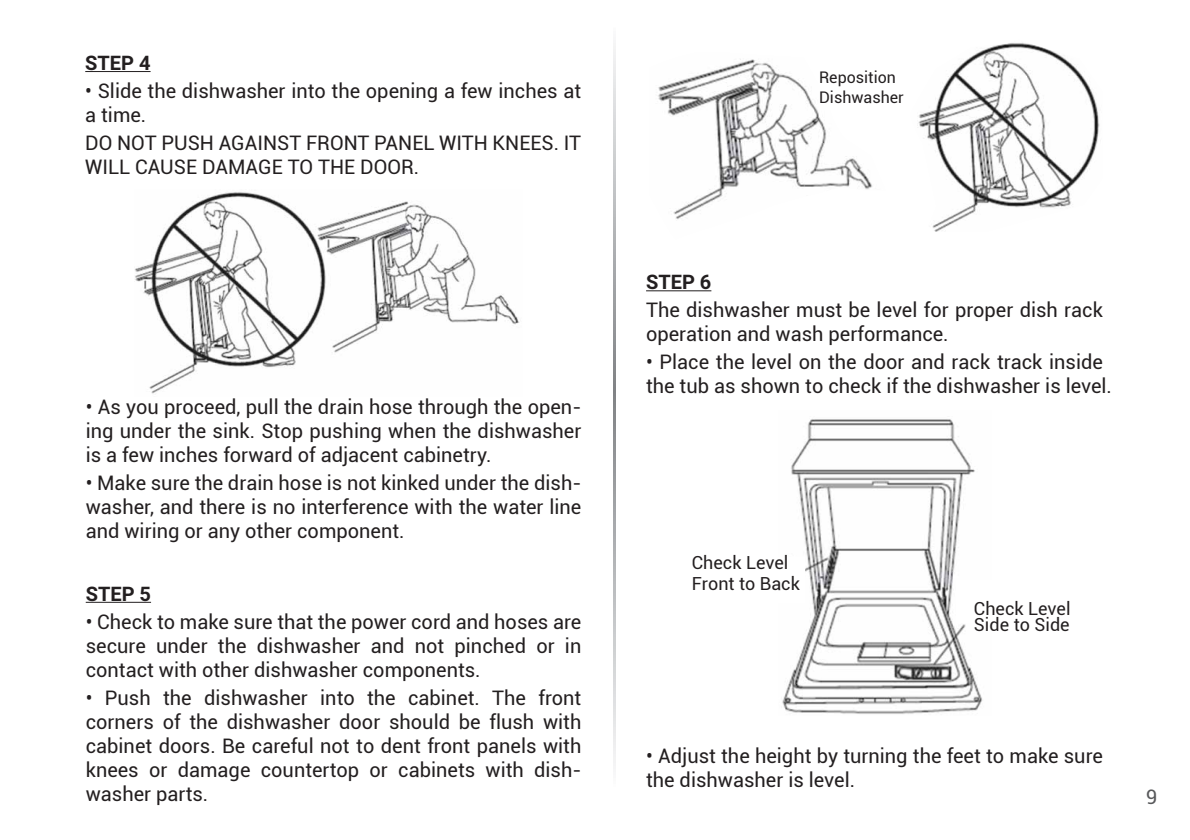
<style>
.page{position:relative;width:1190px;height:840px;background:#fff}
.page>*{position:absolute;margin:0;border:0;box-sizing:border-box;transform-origin:0 0}
.t1{font:20px/24px "Roboto";color:#231f20}
.t2{font:700 20px "Roboto";color:#231f20}
.t3{font:20px "Roboto";color:#58595b}
.t4{font:18px/21.6px "Roboto";color:#231f20}
.t5{font:16px/19.2px "Roboto";color:#231f20}
</style>
<div class="page">
<hr style="left:85px;top:71px;width:65px;height:1px;background:#231f20">
<hr style="left:86px;top:601px;width:65px;height:1px;background:#231f20">
<hr style="left:646px;top:290px;width:65px;height:1px;background:#231f20">
<img style="left:135px;top:192px;width:385px;height:202px">
<img style="left:782px;top:419px;width:201px;height:295px">
<img style="left:658px;top:59px;width:214px;height:160px">
<img style="left:918px;top:42px;width:182px;height:190px">
<svg style="left:613px;top:46px;width:2px;height:720px"></svg>
<p class="t2" style="left:85px;top:49px;width:67px">STEP 4</p>
<p class="t1" style="left:85px;top:78px;width:497px">• Slide the dishwasher into the opening a few inches at a time.</p>
<p class="t1" style="left:85px;top:130px;width:497px">DO NOT PUSH AGAINST FRONT PANEL WITH KNEES. IT<br>WILL CAUSE DAMAGE TO THE DOOR.</p>
<p class="t1" style="left:86px;top:394px;width:497px;text-align:justify">• As you proceed, pull the drain hose through the open&shy;ing under the sink. Stop pushing when the dishwasher is a few inches forward of adjacent cabinetry.</p>
<p class="t1" style="left:86px;top:470px;width:497px;text-align:justify">• Make sure the drain hose is not kinked under the dish&shy;washer, and there is no interference with the water line and wiring or any other component.</p>
<p class="t2" style="left:86px;top:579px;width:67px">STEP 5</p>
<p class="t1" style="left:86px;top:608px;width:497px;text-align:justify">• Check to make sure that the power cord and hoses are secure under the dishwasher and not pinched or in contact with other dishwasher components.</p>
<p class="t1" style="left:86px;top:684px;width:497px;text-align:justify">• Push the dishwasher into the cabinet. The front corners of the dishwasher door should be flush with cabinet doors. Be careful not to dent front panels with knees or damage countertop or cabinets with dish&shy;washer parts.</p>
<p class="t5" style="left:818px;top:67px;width:86px">Reposition<br>Dishwasher</p>
<p class="t2" style="left:646px;top:268px;width:67px">STEP 6</p>
<p class="t1" style="left:646px;top:297px;width:458px">The dishwasher must be level for proper dish rack operation and wash performance.</p>
<p class="t1" style="left:646px;top:349px;width:467px">• Place the level on the door and rack track inside the tub as shown to check if the dishwasher is level.</p>
<p class="t4" style="left:691px;top:550px;width:109px">Check Level<br>Front to Back</p>
<p class="t4" style="left:973px;top:596px;width:98px">Check Level</p>
<p class="t4" style="left:973px;top:612px;width:97px">Side to Side</p>
<p class="t1" style="left:646px;top:742px;width:458px">• Adjust the height by turning the feet to make sure the dishwasher is level.</p>
<p class="t3" style="left:1145px;top:782px;width:13px">9</p>
</div>
